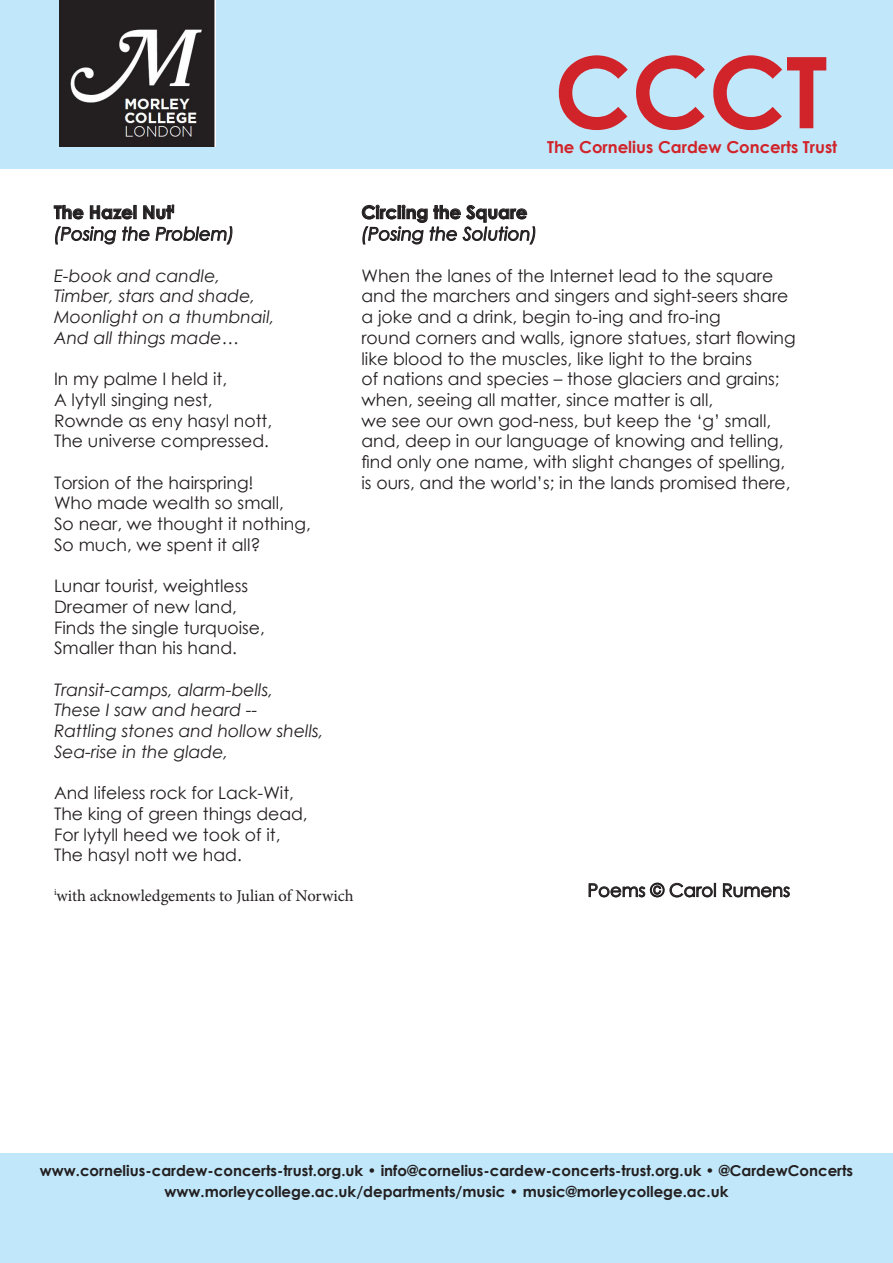
<style>
.page{position:relative;width:893px;height:1263px;background:#fff}
.page>*{position:absolute;margin:0;border:0;box-sizing:border-box;transform-origin:0 0}
.t1{font:700 99px "Century Gothic";color:#d1232a}
.t2{font:italic 18px "Century Gothic";color:#231f20}
.t3{font:700 18px "Century Gothic";color:#231f20}
.t4{font:18px "Century Gothic";color:#231f20}
.t5{font:17.25px "Century Gothic";color:#231f20}
.t6{font:italic 17.25px "Century Gothic";color:#231f20}
.t7{font:16.5px "Minion Pro";color:#231f20}
.t8{font:700 16.5px "Century Gothic";color:#d1232a}
.t9{font:700 15px "Century Gothic";color:#231f20}
</style>
<div class="page">
<div style="left:0;top:1154px;width:893px;height:109px;background:#c1e8fa"></div>
<div style="left:0;top:0;width:893px;height:169px;background:#c1e8fa"></div>
<svg style="left:362px;top:205px;width:173px;height:39px"></svg>
<svg style="left:54px;top:205px;width:29px;height:14px"></svg>
<svg style="left:90px;top:205px;width:46px;height:14px"></svg>
<svg style="left:143px;top:205px;width:31px;height:14px"></svg>
<svg style="left:55px;top:227px;width:61px;height:17px"></svg>
<svg style="left:122px;top:227px;width:27px;height:14px"></svg>
<svg style="left:156px;top:227px;width:76px;height:17px"></svg>
<svg style="left:589px;top:883px;width:75px;height:14px"></svg>
<svg style="left:670px;top:883px;width:46px;height:14px"></svg>
<svg style="left:723px;top:883px;width:67px;height:14px"></svg>
<img style="left:60px;top:0;width:155px;height:146px">
<p class="t1" style="left:554px;top:17px;width:275px">CCCT</p>
<p class="t8" style="left:547px;top:134px;width:292px">The Cornelius Cardew Concerts Trust</p>
<p class="t3" style="left:54px;top:198px;width:122px">The Hazel Nut<sup>i</sup></p>
<p class="t2" style="left:54px;top:221px;width:182px">(Posing the Problem)</p>
<p class="t6" style="left:54px;top:263px;width:168px">E-book and candle,</p>
<p class="t6" style="left:54px;top:284px;width:203px">Timber, stars and shade,</p>
<p class="t6" style="left:54px;top:305px;width:222px">Moonlight on a thumbnail,</p>
<p class="t6" style="left:54px;top:325px;width:187px">And all things made…</p>
<p class="t5" style="left:54px;top:367px;width:175px">In my palme I held it,</p>
<p class="t5" style="left:54px;top:388px;width:160px">A lytyll singing nest,</p>
<p class="t5" style="left:54px;top:408px;width:220px">Rownde as eny hasyl nott,</p>
<p class="t5" style="left:54px;top:429px;width:216px">The universe compressed.</p>
<p class="t5" style="left:54px;top:470px;width:201px">Torsion of the hairspring!</p>
<p class="t5" style="left:54px;top:491px;width:231px">Who made wealth so small,</p>
<p class="t5" style="left:54px;top:512px;width:258px">So near, we thought it nothing,</p>
<p class="t5" style="left:54px;top:532px;width:208px">So much, we spent it all?</p>
<p class="t5" style="left:54px;top:574px;width:196px">Lunar tourist, weightless</p>
<p class="t5" style="left:54px;top:595px;width:185px">Dreamer of new land,</p>
<p class="t5" style="left:54px;top:615px;width:212px">Finds the single turquoise,</p>
<p class="t5" style="left:54px;top:636px;width:184px">Smaller than his hand.</p>
<p class="t6" style="left:54px;top:677px;width:221px">Transit-camps, alarm-bells,</p>
<p class="t6" style="left:54px;top:698px;width:205px">These I saw and heard --</p>
<p class="t6" style="left:54px;top:719px;width:271px">Rattling stones and hollow shells,</p>
<p class="t6" style="left:54px;top:739px;width:176px">Sea-rise in the glade,</p>
<p class="t5" style="left:54px;top:781px;width:241px">And lifeless rock for Lack-Wit,</p>
<p class="t5" style="left:54px;top:802px;width:255px">The king of green things dead,</p>
<p class="t5" style="left:54px;top:822px;width:228px">For lytyll heed we took of it,</p>
<p class="t5" style="left:54px;top:843px;width:189px">The hasyl nott we had.</p>
<p class="t7" style="left:54px;top:885px;width:301px"><sup>i</sup>with acknowledgements to Julian of Norwich</p>
<p class="t4" style="left:588px;top:877px;width:204px">Poems © Carol Rumens</p>
<p class="t3" style="left:361px;top:198px;width:167px">Circling the Square</p>
<p class="t2" style="left:361px;top:221px;width:177px">(Posing the Solution)</p>
<p class="t5" style="left:361px;top:263px;width:413px">When the lanes of the Internet lead to the square</p>
<p class="t5" style="left:361px;top:284px;width:428px">and the marchers and singers and sight-seers share</p>
<p class="t5" style="left:361px;top:305px;width:361px">a joke and a drink, begin to-ing and fro-ing</p>
<p class="t5" style="left:361px;top:325px;width:436px">round corners and walls, ignore statues, start flowing</p>
<p class="t5" style="left:361px;top:346px;width:392px">like blood to the muscles, like light to the brains</p>
<p class="t5" style="left:361px;top:367px;width:420px">of nations and species – those glaciers and grains;</p>
<p class="t5" style="left:361px;top:388px;width:353px">when, seeing all matter, since matter is all,</p>
<p class="t5" style="left:361px;top:408px;width:411px">we see our own god-ness, but keep the ‘g’ small,</p>
<p class="t5" style="left:361px;top:429px;width:424px">and, deep in our language of knowing and telling,</p>
<p class="t5" style="left:361px;top:450px;width:425px">find only one name, with slight changes of spelling,</p>
<p class="t5" style="left:361px;top:470px;width:431px">is ours, and the world’s; in the lands promised there,</p>
<p class="t9" style="left:40px;top:1159px;width:815px">www.cornelius-cardew-concerts-trust.org.uk • info@cornelius-cardew-concerts-trust.org.uk • @CardewConcerts</p>
<p class="t9" style="left:165px;top:1180px;width:565px">www.morleycollege.ac.uk/departments/music • music@morleycollege.ac.uk</p>
</div>
